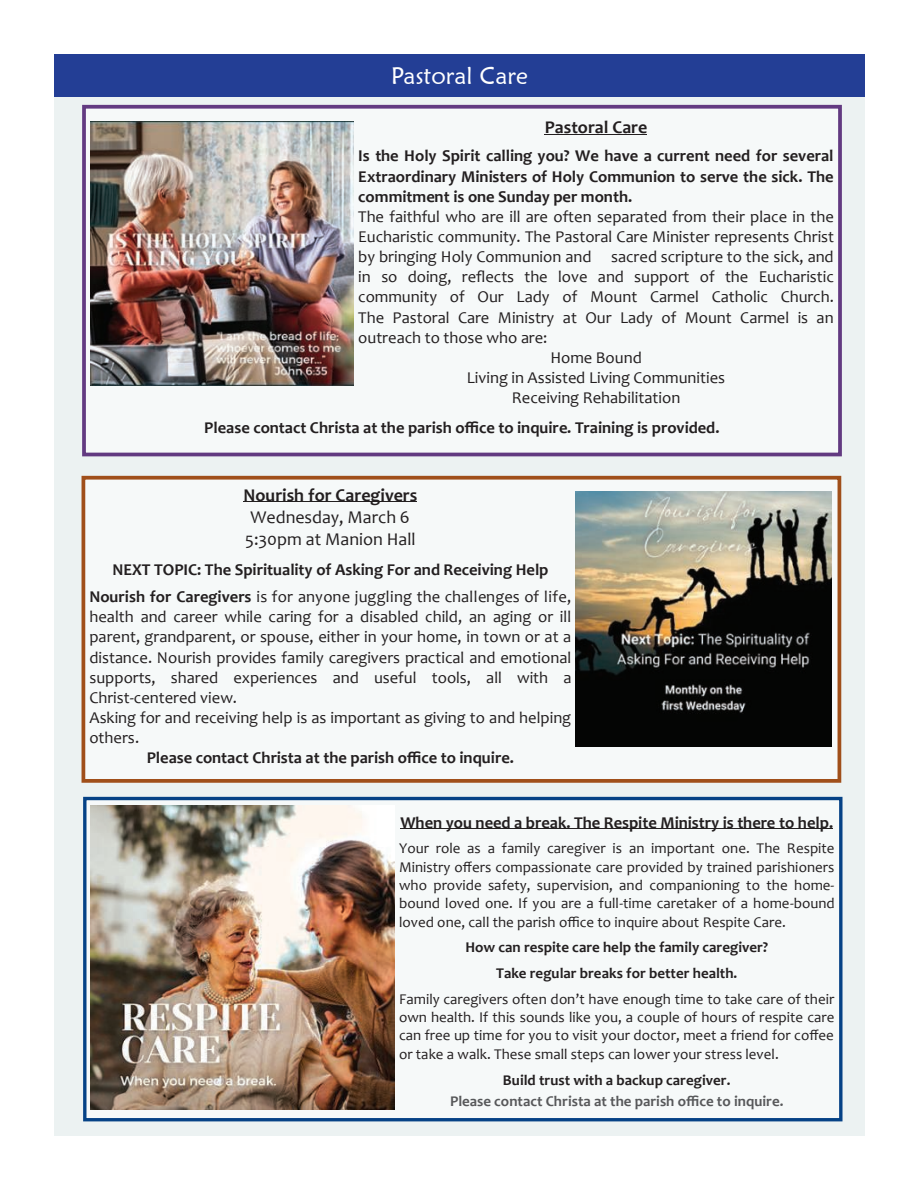
<style>
.page{position:relative;width:918px;height:1188px;background:#fff}
.page>*{position:absolute;margin:0;border:0;box-sizing:border-box;transform-origin:0 0}
.t1{font:24px "Maiandra GD";color:#fff}
.t2{font:18px/22px "Candara";color:#231f20;text-align:center}
.t3{font:700 18px "Candara";color:#231f20}
.t4{font:16.65px "Candara";color:#231f20}
.t5{font:16.5px/20.1px "Candara";color:#231f20;text-align:justify}
.t6{font:700 16.5px/20.1px "Candara";color:#231f20;text-align:justify}
.t7{font:15px/18.3px "Candara";color:#231f20;text-align:justify}
.t8{font:700 15px/25.7px "Candara";color:#231f20;text-align:center}
.t9{font:700 15px "Candara";color:#57585a}
.s1{font-weight:400}
</style>
<div class="page">
<div style="left:54px;top:54px;width:811px;height:43px;background:#233e95"></div>
<div style="left:54px;top:97px;width:810px;height:1038px;background:#ecf2f2"></div>
<div style="left:84px;top:107px;width:756px;height:348px;background:#f6f9f9"></div>
<div style="left:82px;top:105px;width:760px;height:351px;border:4px solid #623a81"></div>
<hr style="left:545px;top:134px;width:102px;height:1px;background:#231f20">
<img style="left:91px;top:122px;width:263px;height:263px">
<div style="left:83px;top:478px;width:756px;height:303px;background:#f6f9f9"></div>
<div style="left:82px;top:476px;width:759px;height:307px;border:4px solid #a04f1a"></div>
<hr style="left:244px;top:502px;width:173px;height:1px;background:#231f20">
<img style="left:576px;top:491px;width:255px;height:255px">
<div style="left:85px;top:799px;width:756px;height:321px;background:#f6f9f9"></div>
<div style="left:83px;top:797px;width:760px;height:324px;border:3px solid #054286"></div>
<hr style="left:400px;top:829px;width:433px;height:1px;background:#231f20">
<img style="left:91px;top:805px;width:304px;height:305px">
<h1 class="t1" style="left:391px;top:61px;width:138px">Pastoral Care</h1>
<p class="t3" style="left:545px;top:120px;width:104px">Pastoral Care</p>
<p class="t6" style="left:358px;top:148px;width:477px">Is the Holy Spirit calling you? We have a current need for several Extraordinary Ministers of Holy Communion to serve the sick. The commitment is one Sunday per month.</p>
<p class="t5" style="left:358px;top:208px;width:477px">The faithful who are ill are often separated from their place in the Eucharistic community. The Pastoral Care Minister represents Christ by bringing Holy Communion and sacred scripture to the sick, and in so doing, reflects the love and support of the Eucharistic</p>
<p class="t4" style="left:358px;top:290px;width:477px">community of Our Lady of Mount Carmel Catholic Church.</p>
<p class="t5" style="left:358px;top:309px;width:477px">The Pastoral Care Ministry at Our Lady of Mount Carmel is an</p>
<p class="t5" style="left:358px;top:329px;width:191px">outreach to those who are:</p>
<p class="t5" style="left:550px;top:349px;width:93px">Home Bound</p>
<p class="t5" style="left:467px;top:369px;width:260px">Living in Assisted Living Communities</p>
<p class="t5" style="left:512px;top:390px;width:170px">Receiving Rehabilitation</p>
<p class="t6" style="left:204px;top:419px;width:517px">Please contact Christa at the parish office to inquire. Training is provided.</p>
<p class="t3" style="left:244px;top:488px;width:175px">Nourish for Caregivers</p>
<p class="t2" style="left:245px;top:508px;width:172px">Wednesday, March 6<br>5:30pm at Manion Hall</p>
<p class="t6" style="left:89px;top:557px;width:483px;line-height:27.6px;text-align:center">NEXT TOPIC: The Spirituality of Asking For and Receiving Help<br>Nourish for Caregivers <span class="s1">is for anyone juggling the challenges of life,</span></p>
<p class="t5" style="left:89px;top:608px;width:484px;text-align:left">health and career while caring for a disabled child, an aging or ill parent, grandparent, or spouse, either in your home, in town or at a distance. Nourish provides family caregivers practical and emotional supports, shared experiences and useful tools, all with a Christ-centered view.<br>Asking for and receiving help is as important as giving to and helping</p>
<p class="t4" style="left:89px;top:731px;width:51px">others.</p>
<p class="t6" style="left:147px;top:750px;width:369px">Please contact Christa at the parish office to inquire.</p>
<p class="t6" style="left:400px;top:814px;width:434px">When you need a break. The Respite Ministry is there to help.</p>
<p class="t7" style="left:399px;top:841px;width:437px">Your role as a family caregiver is an important one. The Respite Ministry offers compassionate care provided by trained parishioners who provide safety, supervision, and companioning to the home&shy;bound loved one. If you are a full-time caretaker of a home-bound loved one, call the parish office to inquire about Respite Care.</p>
<p class="t8" style="left:465px;top:936px;width:304px">How can respite care help the family caregiver?<br>Take regular breaks for better health.</p>
<p class="t7" style="left:399px;top:991px;width:437px">Family caregivers often don’t have enough time to take care of their own health. If this sounds like you, a couple of hours of respite care can free up time for you to visit your doctor, meet a friend for coffee or take a walk. These small steps can lower your stress level.</p>
<p class="t8" style="left:503px;top:1069px;width:229px">Build trust with a backup caregiver.</p>
<p class="t9" style="left:450px;top:1095px;width:335px">Please contact Christa at the parish office to inquire.</p>
</div>
